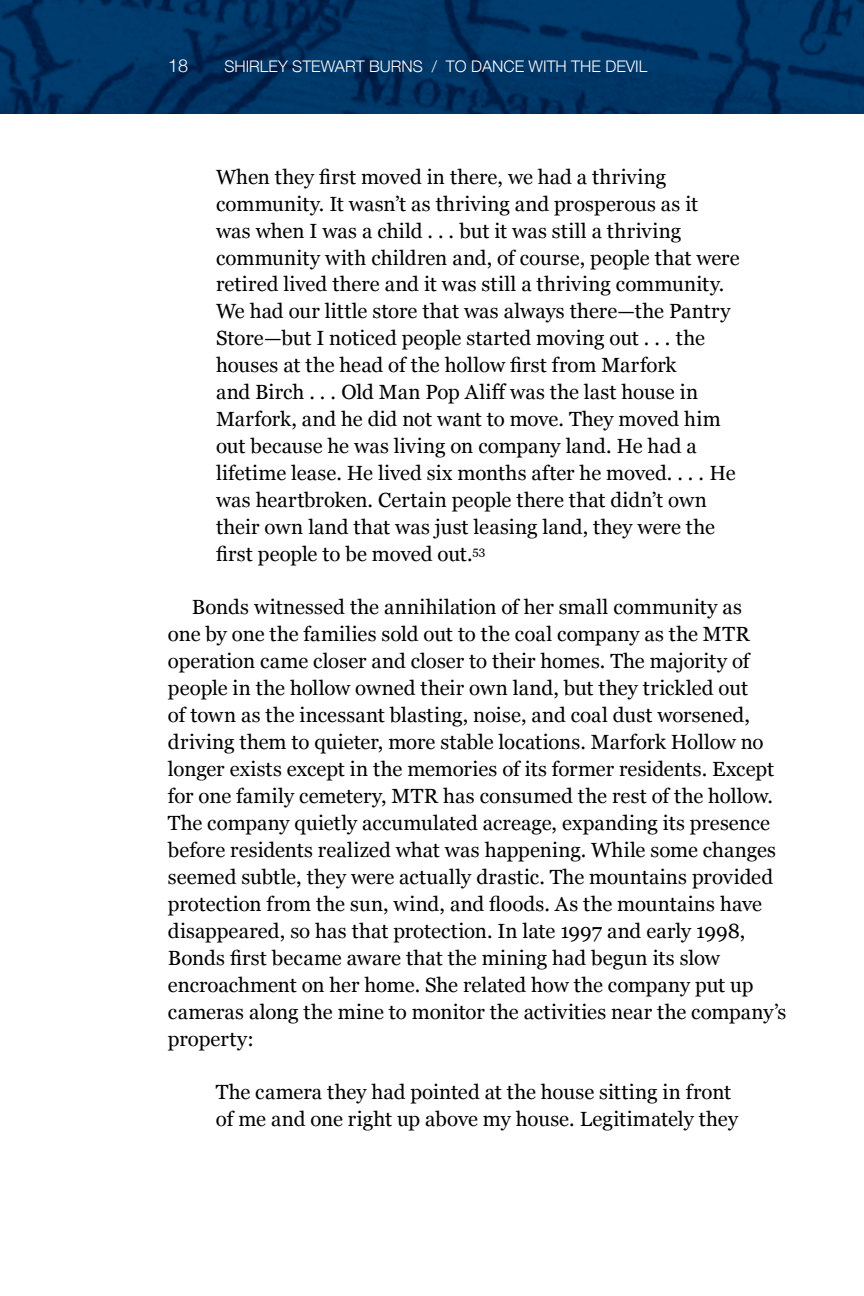
<style>
.page{position:relative;width:864px;height:1296px;background:#fff}
.page>*{position:absolute;margin:0;border:0;box-sizing:border-box;transform-origin:0 0}
.t1{font:20.4px/27px "Georgia";letter-spacing:.005em;color:#000}
.t2{font:300 18px "Helvetica Neue";color:#fff}
.t3{font:300 16px "Helvetica Neue";color:#fff}
</style>
<div class="page">
<img style="left:0;top:0;width:864px;height:114px">
<p class="t2" style="left:168px;top:51px;width:22px">18</p>
<p class="t3" style="left:224px;top:53px;width:425px">SHIRLEY STEWART BURNS / TO DANCE WITH THE DEVIL</p>
<p class="t1" style="left:216px;top:162px;width:525px">When they first moved in there, we had a thriving community. It wasn’t as thriving and prosperous as it<br>was when I was a child . . . but it was still a thriving community with children and, of course, people that were retired lived there and it was still a thriving community.<br>We had our little store that was always there—the Pantry Store—but I noticed people started moving out . . . the houses at the head of the hollow first from Marfork<br>and Birch . . . Old Man Pop Aliff was the last house in Marfork, and he did not want to move. They moved him out because he was living on company land. He had a lifetime lease. He lived six months after he moved. . . . He was heartbroken. Certain people there that didn’t own their own land that was just leasing land, they were the first people to be moved out.<sup>53</sup></p>
<p class="t1" style="left:168px;top:593px;width:620px;text-indent:24px">Bonds witnessed the annihilation of her small community as<br>one by one the families sold out to the coal company as the MTR operation came closer and closer to their homes. The majority of people in the hollow owned their own land, but they trickled out<br>of town as the incessant blasting, noise, and coal dust worsened, driving them to quieter, more stable locations. Marfork Hollow no longer exists except in the memories of its former residents. Except for one family cemetery, MTR has consumed the rest of the hollow.<br>The company quietly accumulated acreage, expanding its presence before residents realized what was happening. While some changes seemed subtle, they were actually drastic. The mountains provided protection from the sun, wind, and floods. As the mountains have disappeared, so has that protection. In late 1997 and early 1998, Bonds first became aware that the mining had begun its slow encroachment on her home. She related how the company put up cameras along the mine to monitor the activities near the company’s property:</p>
<p class="t1" style="left:216px;top:1078px;width:524px">The camera they had pointed at the house sitting in front of me and one right up above my house. Legitimately they</p>
</div>
